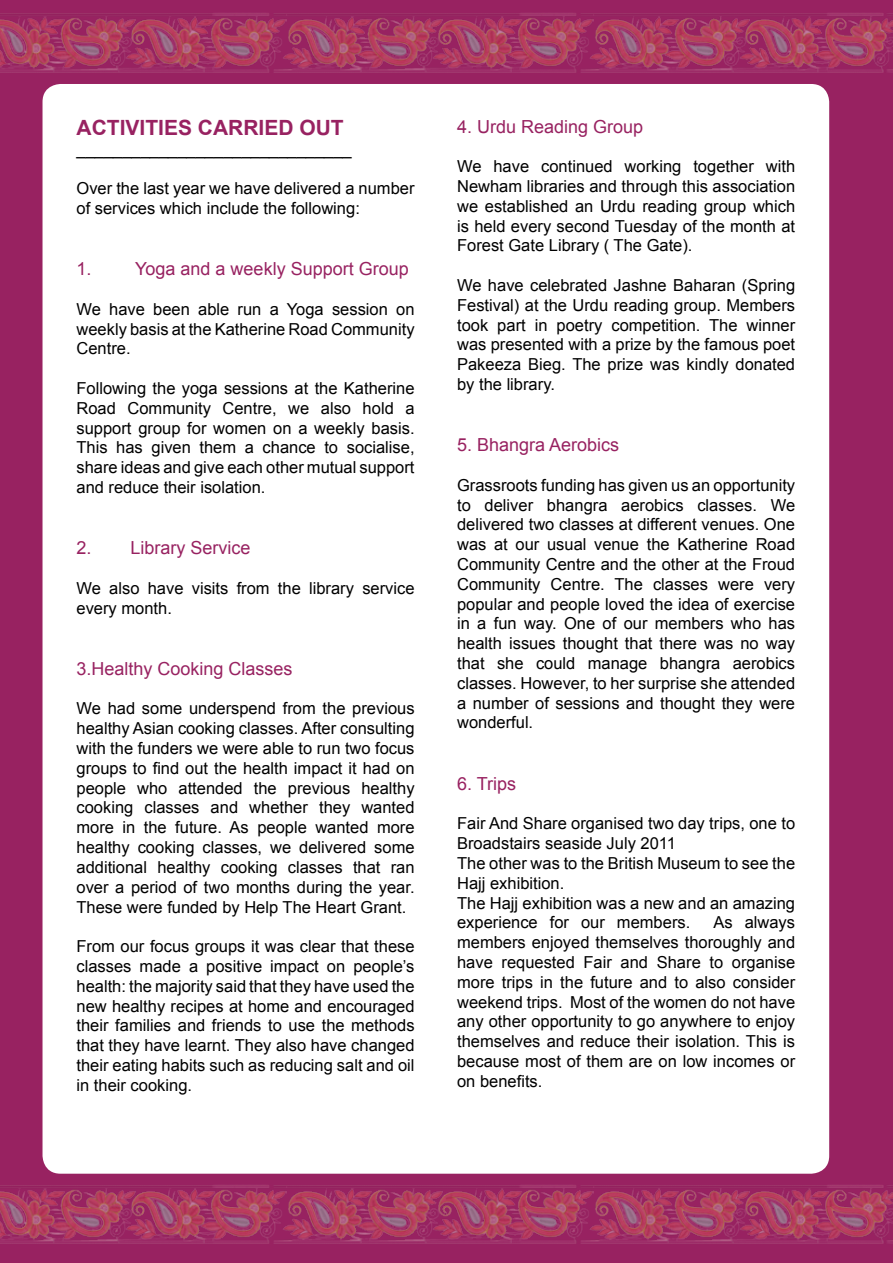
<style>
.page{position:relative;width:893px;height:1263px;background:#982261}
.page>*{position:absolute;margin:0;border:0;box-sizing:border-box;transform-origin:0 0}
.t1{font:700 21px "Arial";color:#982261}
.t2{font:18px "Arial";color:#982261}
.t3{font:16.5px/19.8px "Arial";color:#000;text-align:justify}
</style>
<div class="page">
<div style="left:43px;top:84px;width:786px;height:1090px;background:#fff;border-radius:18px"></div>
<img style="left:0;top:13px;width:273px;height:59px">
<img style="left:273px;top:13px;width:307px;height:59px">
<img style="left:580px;top:13px;width:305px;height:59px">
<img style="left:0;top:1185px;width:273px;height:58px">
<img style="left:273px;top:1185px;width:307px;height:58px">
<img style="left:580px;top:1185px;width:305px;height:58px">
<img style="left:885px;top:13px;width:8px;height:59px">
<img style="left:885px;top:1185px;width:8px;height:58px">
<p class="t1" style="left:77px;top:113px;width:28px">ACTIVITIES</p>
<p class="t1" style="left:198px;top:113px;width:30px">CARRIE</p>
<p class="t1" style="left:278px;top:113px;width:52px">D OUT</p>
<p class="t3" style="left:77px;top:139px;width:277px">______________________________</p>
<p class="t3" style="left:77px;top:179px;width:339px">Over the last year we have delivered a number of services which include the following:</p>
<p class="t2" style="left:77px;top:257px;width:17px">1.</p>
<p class="t2" style="left:135px;top:257px;width:275px">Yoga and a weekly Support Group</p>
<p class="t3" style="left:77px;top:299px;width:340px">We have been able run a Yoga session on weekly basis at the Katherine Road Community Centre.</p>
<p class="t3" style="left:77px;top:378px;width:340px">Following the yoga sessions at the Katherine Road Community Centre, we also hold a support group for women on a weekly basis.<br>This has given them a chance to socialise, share ideas and give each other mutual support and reduce their isolation.</p>
<p class="t2" style="left:77px;top:536px;width:176px">2. Library Service</p>
<p class="t3" style="left:77px;top:578px;width:340px">We also have visits from the library service every month.</p>
<p class="t2" style="left:77px;top:657px;width:218px">3.Healthy Cooking Classes</p>
<p class="t3" style="left:77px;top:699px;width:340px">We had some underspend from the previous healthy Asian cooking classes. After consulting with the funders we were able to run two focus groups to find out the health impact it had on people who attended the previous healthy cooking classes and whether they wanted more in the future. As people wanted more healthy cooking classes, we delivered some additional healthy cooking classes that ran over a period of two months during the year.<br>These were funded by Help The Heart Grant.</p>
<p class="t3" style="left:77px;top:936px;width:340px">From our focus groups it was clear that these classes made a positive impact on people’s health: the majority said that they have used the new healthy recipes at home and encouraged their families and friends to use the methods that they have learnt. They also have changed their eating habits such as reducing salt and oil in their cooking.</p>
<p class="t2" style="left:457px;top:114px;width:188px">4. Urdu Reading Group</p>
<p class="t3" style="left:457px;top:157px;width:340px">We have continued working together with Newham libraries and through this association we established an Urdu reading group which is held every second Tuesday of the month at Forest Gate Library ( The Gate).</p>
<p class="t3" style="left:457px;top:275px;width:340px">We have celebrated Jashne Baharan (Spring Festival) at the Urdu reading group. Members took part in poetry competition. The winner was presented with a prize by the famous poet Pakeeza Bieg. The prize was kindly donated by the library.</p>
<p class="t2" style="left:457px;top:433px;width:164px">5. Bhangra Aerobics</p>
<p class="t3" style="left:457px;top:475px;width:340px">Grassroots funding has given us an opportunity to deliver bhangra aerobics classes. We delivered two classes at different venues. One was at our usual venue the Katherine Road Community Centre and the other at the Froud Community Centre. The classes were very popular and people loved the idea of exercise in a fun way. One of our members who has health issues thought that there was no way that she could manage bhangra aerobics classes. However, to her surprise she attended a number of sessions and thought they were wonderful.</p>
<p class="t2" style="left:457px;top:771px;width:61px">6. Trips</p>
<p class="t3" style="left:457px;top:814px;width:340px;text-align:left">Fair And Share organised two day trips, one to Broadstairs seaside July 2011<br>The other was to the British Museum to see the Hajj exhibition.<br>The Hajj exhibition was a new and an amazing experience for our members.</p>
<p class="t3" style="left:457px;top:913px;width:340px;text-indent:256px">As always members enjoyed themselves thoroughly and have requested Fair and Share to organise more trips in the future and to also consider weekend trips. Most of the women do not have any other opportunity to go anywhere to enjoy themselves and reduce their isolation. This is because most of them are on low incomes or on benefits.</p>
</div>
